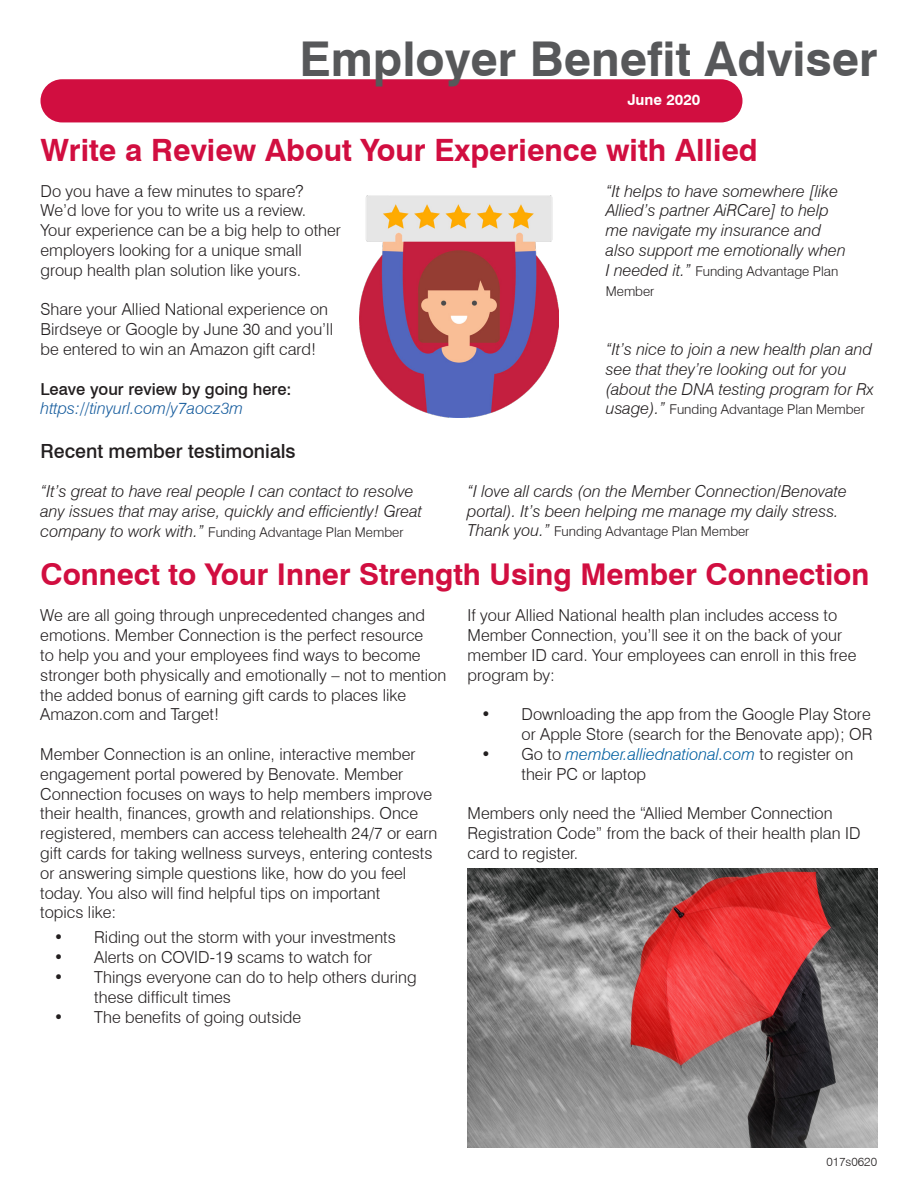
<style>
.page{position:relative;width:918px;height:1188px;background:#fff}
.page>*{position:absolute;margin:0;border:0;box-sizing:border-box;transform-origin:0 0}
.t1{font:700 48px "Swiss 721 BT";color:#57585a}
.Headline{font:700 30.75px "Swiss 721 BT";color:#d10e40}
.Headline-2{font:700 30px "Swiss 721 BT";color:#d10e40}
.t2{font:500 19.5px "Swiss 721 BT";color:#231f20}
.t3{font:300 16.5px/19.8px "Swiss 721 BT";color:#231f20}
.t4{font:italic 300 16.5px/19.8px "Swiss 721 BT";color:#231f20}
.t5{font:italic 300 16.5px "Swiss 721 BT";color:#175d9e}
.t6{font:500 16.5px "Swiss 721 BT";color:#231f20}
.t7{font:700 15px "Swiss 721 BT";color:#fff}
.t8{font:300 13.5px/19.8px "Swiss 721 BT";color:#231f20}
.t9{font:300 12px "Swiss 721 BT";color:#231f20}
.s1{font-style:italic;font-size:16.5px}
.s2{font-style:italic;color:#015fa0}
</style>
<div class="page">
<div style="left:41px;top:79px;width:702px;height:43px;background:#d10e40;border-radius:22px"></div>
<img style="left:360px;top:195px;width:198px;height:223px">
<img style="left:468px;top:868px;width:409px;height:280px">
<p class="t1" style="left:299px;top:30px;width:580px">Employer Benefit Adviser</p>
<p class="t7" style="left:627px;top:90px;width:75px">June 2020</p>
<p class="Headline" style="left:40px;top:131px;width:719px">Write a Review About Your Experience with Allied</p>
<p class="t3" style="left:40px;top:181px;width:302px">Do you have a few minutes to spare?<br>We’d love for you to write us a review.<br>Your experience can be a big help to other employers looking for a unique small group health plan solution like yours.</p>
<p class="t3" style="left:40px;top:300px;width:294px">Share your Allied National experience on<br>Birdseye or Google by June 30 and you’ll be entered to win an Amazon gift card!</p>
<p class="t6" style="left:40px;top:379px;width:253px">Leave your review by going here:</p>
<p class="t5" style="left:40px;top:399px;width:204px">https://tinyurl.com/y7aocz3m</p>
<p class="t2" style="left:40px;top:439px;width:257px">Recent member testimonials</p>
<p class="t4" style="left:40px;top:481px;width:383px">“It’s great to have real people I can contact to resolve any issues that may arise, quickly and efficiently! Great</p>
<p class="t8" style="left:40px;top:522px;width:364px"><span class="s1">company to work with.”</span> Funding Advantage Plan Member</p>
<p class="t4" style="left:606px;top:181px;width:242px">“It helps to have somewhere [like<br>Allied’s partner AiRCare] to help me navigate my insurance and also support me emotionally when</p>
<p class="t8" style="left:606px;top:261px;width:234px"><span class="s1">I needed it.”</span> Funding Advantage Plan<br>Member</p>
<p class="t4" style="left:606px;top:339px;width:269px">“It’s nice to join a new health plan and see that they’re looking out for you (about the DNA testing program for Rx</p>
<p class="t8" style="left:606px;top:400px;width:260px"><span class="s1">usage).”</span> Funding Advantage Plan Member</p>
<p class="t4" style="left:467px;top:481px;width:381px">“I love all cards (on the Member Connection/Benovate portal). It’s been helping me manage my daily stress.</p>
<p class="t8" style="left:467px;top:522px;width:284px"><span class="s1">Thank you.”</span> Funding Advantage Plan Member</p>
<p class="Headline-2" style="left:40px;top:556px;width:830px">Connect to Your Inner Strength Using Member Connection</p>
<p class="t3" style="left:468px;top:605px;width:390px">If your Allied National health plan includes access to Member Connection, you’ll see it on the back of your member ID card. Your employees can enroll in this free program by:</p>
<p class="t3" style="left:481px;top:704px;width:393px;text-align:right">• Downloading the app from the Google Play Store or Apple Store (search for the Benovate app); OR</p>
<p class="t3" style="left:522px;top:744px;width:333px;text-indent:-41px">• Go to <span class="s2">member.alliednational.com</span> to register on their PC or laptop</p>
<p class="t3" style="left:468px;top:803px;width:394px">Members only need the “Allied Member Connection<br>Registration Code” from the back of their health plan ID card to register.</p>
<p class="t3" style="left:40px;top:605px;width:408px">We are all going through unprecedented changes and emotions. Member Connection is the perfect resource<br>to help you and your employees find ways to become stronger both physically and emotionally – not to mention the added bonus of earning gift cards to places like Amazon.com and Target!</p>
<p class="t3" style="left:40px;top:744px;width:399px">Member Connection is an online, interactive member engagement portal powered by Benovate. Member Connection focuses on ways to help members improve their health, finances, growth and relationships. Once registered, members can access telehealth 24/7 or earn gift cards for taking wellness surveys, entering contests or answering simple questions like, how do you feel today. You also will find helpful tips on important</p>
<p class="t3" style="left:40px;top:902px;width:77px">topics like:</p>
<p class="t3" style="left:54px;top:928px;width:344px">• Riding out the storm with your investments</p>
<p class="t3" style="left:54px;top:947px;width:320px">• Alerts on COVID-19 scams to watch for</p>
<p class="t3" style="left:94px;top:967px;width:324px;text-indent:-41px">• Things everyone can do to help others during these difficult times</p>
<p class="t3" style="left:54px;top:1007px;width:249px">• The benefits of going outside</p>
<p class="t9" style="left:826px;top:1155px;width:52px">017s0620</p>
</div>
